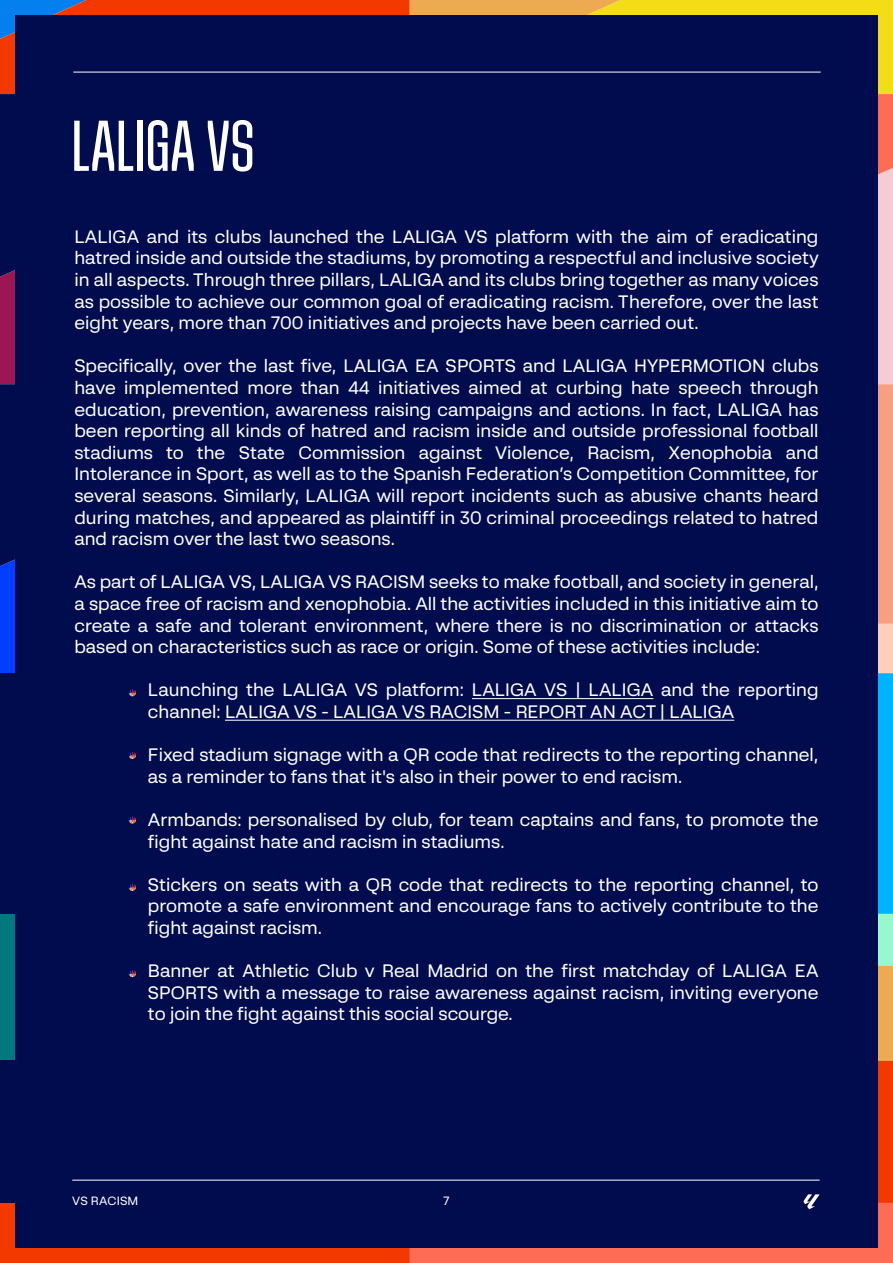
<style>
.page{position:relative;width:893px;height:1263px;background:#fff}
.page>*{position:absolute;margin:0;border:0;box-sizing:border-box;transform-origin:0 0}
.t1{font:71.7px "LALIGA Headline VF";letter-spacing:.02em;color:#fff}
.t2{font:18px/21.6px "LALIGA Text";color:#fff;text-align:justify}
.t3{font:12px "LALIGA Text";letter-spacing:.01em;color:#fff}
</style>
<div class="page">
<div style="left:620px;top:0;width:273px;height:94px;background:#f2dd17"></div>
<svg style="left:877px;top:94px;width:16px;height:289px;background:#e7a8aa"></svg>
<svg style="left:877px;top:914px;width:16px;height:147px;background:#c2b87b"></svg>
<svg style="left:0;top:1061px;width:893px;height:202px;background:#e44b2c"></svg>
<svg style="left:877px;top:383px;width:16px;height:241px;background:#e69680"></svg>
<svg style="left:877px;top:624px;width:16px;height:290px;background:#28ade8"></svg>
<svg style="left:0;top:0;width:620px;height:94px;background:#d26536"></svg>
<div style="left:0;top:1061px;width:410px;height:142px;background:#000c4d"></div>
<div style="left:0;top:673px;width:410px;height:241px;background:#000c4d"></div>
<div style="left:0;top:384px;width:15px;height:182px;background:#000c4d"></div>
<div style="left:0;top:94px;width:15px;height:183px;background:#000c4d"></div>
<div style="left:15px;top:15px;width:862px;height:1232px;background:#000c4d"></div>
<hr style="left:72px;top:1180px;width:748px;height:1px;background:#fff">
<svg style="left:804px;top:1194px;width:16px;height:15px"></svg>
<hr style="left:472px;top:698px;width:181px;height:1px;background:#fff">
<hr style="left:225px;top:720px;width:509px;height:1px;background:#fff">
<hr style="left:73px;top:72px;width:748px;height:1px;background:#fff">
<svg style="left:129px;top:689px;width:7px;height:7px"></svg>
<svg style="left:129px;top:752px;width:7px;height:7px"></svg>
<svg style="left:129px;top:816px;width:7px;height:7px"></svg>
<svg style="left:129px;top:883px;width:7px;height:8px"></svg>
<svg style="left:129px;top:970px;width:7px;height:7px"></svg>
<h1 class="t1" style="left:72px;top:107px;width:183px">LALIGA VS</h1>
<p class="t2" style="left:74px;top:225px;width:746px">LALIGA and its clubs launched the LALIGA VS platform with the aim of eradicating hatred inside and outside the stadiums, by promoting a respectful and inclusive society in all aspects. Through three pillars, LALIGA and its clubs bring together as many voices as possible to achieve our common goal of eradicating racism. Therefore, over the last eight years, more than 700 initiatives and projects have been carried out.</p>
<p class="t2" style="left:74px;top:355px;width:746px">Specifically, over the last five, LALIGA EA SPORTS and LALIGA HYPERMOTION clubs have implemented more than 44 initiatives aimed at curbing hate speech through education, prevention, awareness raising campaigns and actions. In fact, LALIGA has been reporting all kinds of hatred and racism inside and outside professional football stadiums to the State Commission against Violence, Racism, Xenophobia and Intolerance in Sport, as well as to the Spanish Federation’s Competition Committee, for several seasons. Similarly, LALIGA will report incidents such as abusive chants heard during matches, and appeared as plaintiff in 30 criminal proceedings related to hatred and racism over the last two seasons.</p>
<p class="t2" style="left:74px;top:571px;width:746px">As part of LALIGA VS, LALIGA VS RACISM seeks to make football, and society in general, a space free of racism and xenophobia. All the activities included in this initiative aim to create a safe and tolerant environment, where there is no discrimination or attacks based on characteristics such as race or origin. Some of these activities include:</p>
<p class="t2" style="left:148px;top:679px;width:672px">Launching the LALIGA VS platform: LALIGA VS | LALIGA and the reporting channel: LALIGA VS - LALIGA VS RACISM - REPORT AN ACT | LALIGA</p>
<p class="t2" style="left:148px;top:744px;width:672px">Fixed stadium signage with a QR code that redirects to the reporting channel, as a reminder to fans that it's also in their power to end racism.</p>
<p class="t2" style="left:148px;top:808px;width:672px">Armbands: personalised by club, for team captains and fans, to promote the fight against hate and racism in stadiums.</p>
<p class="t2" style="left:148px;top:873px;width:672px">Stickers on seats with a QR code that redirects to the reporting channel, to promote a safe environment and encourage fans to actively contribute to the fight against racism.</p>
<p class="t2" style="left:148px;top:960px;width:672px">Banner at Athletic Club v Real Madrid on the first matchday of LALIGA EA SPORTS with a message to raise awareness against racism, inviting everyone to join the fight against this social scourge.</p>
<p class="t3" style="left:72px;top:1193px;width:68px">VS RACISM</p>
<p class="t3" style="left:443px;top:1193px;width:8px">7</p>
</div>
